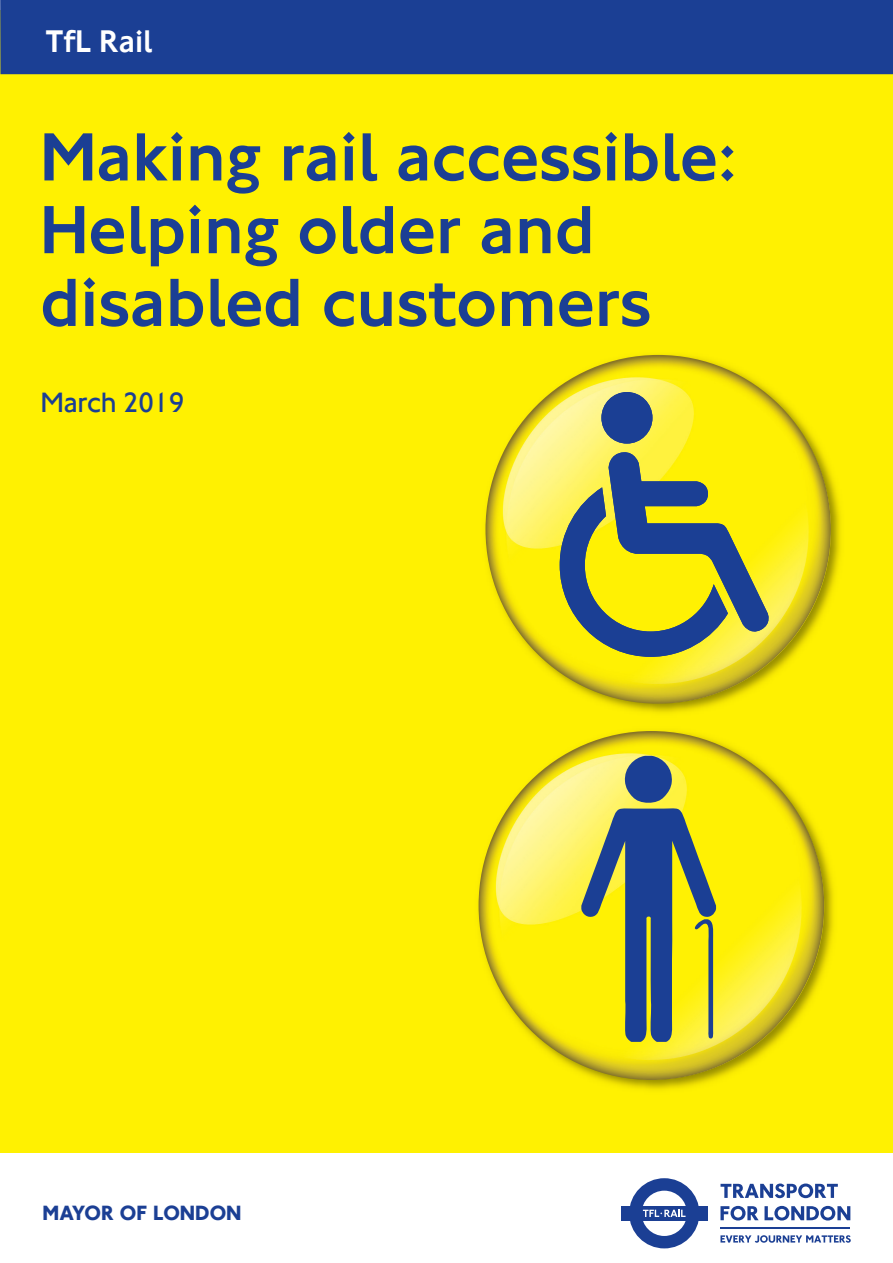
<style>
.page{position:relative;width:893px;height:1263px;background:#fff}
.page>*{position:absolute;margin:0;border:0;box-sizing:border-box;transform-origin:0 0}
.t1{font:500 70.65px/72.8px "NJ Font";color:#1b3f94}
.t2{font:500 32.25px "NJ Font";color:#fff}
.t3{font:300 28.8px "NJ Font";letter-spacing:-.01em;color:#1b3f94}
.t4{font:700 21.3px "NJ Font";color:#1b3f94}
</style>
<div class="page">
<div style="left:0;top:11px;width:893px;height:1142px;background:#fff101"></div>
<img style="left:478px;top:851px;width:356px;height:239px">
<img style="left:479px;top:731px;width:345px;height:349px">
<svg style="left:581px;top:756px;width:135px;height:286px"></svg>
<img style="left:611px;top:354px;width:230px;height:359px">
<img style="left:485px;top:355px;width:346px;height:349px">
<div style="left:601px;top:392px;width:51px;height:52px;background:#1b3f94;border-radius:50%"></div>
<svg style="left:560px;top:451px;width:212px;height:206px"></svg>
<div style="left:0;top:0;width:893px;height:74px;background:#1b3f94"></div>
<hr style="left:720px;top:1227px;width:130px;height:2px;background:#1b3f94">
<svg style="left:720px;top:1235px;width:131px;height:8px"></svg>
<svg style="left:720px;top:1183px;width:118px;height:15px"></svg>
<svg style="left:720px;top:1206px;width:130px;height:14px"></svg>
<div style="left:621px;top:1206px;width:86px;height:14px;background:#1b3f94"></div>
<svg style="left:629px;top:1178px;width:70px;height:70px"></svg>
<p class="t2" style="left:45px;top:22px;width:108px">TfL Rail</p>
<p class="t1" style="left:40px;top:123px;width:698px">Making rail accessible:<br>Helping older and disabled customers</p>
<p class="t3" style="left:40px;top:385px;width:145px">March 2019</p>
<p class="t4" style="left:42px;top:1200px;width:201px">MAYOR OF LONDON</p>
</div>
